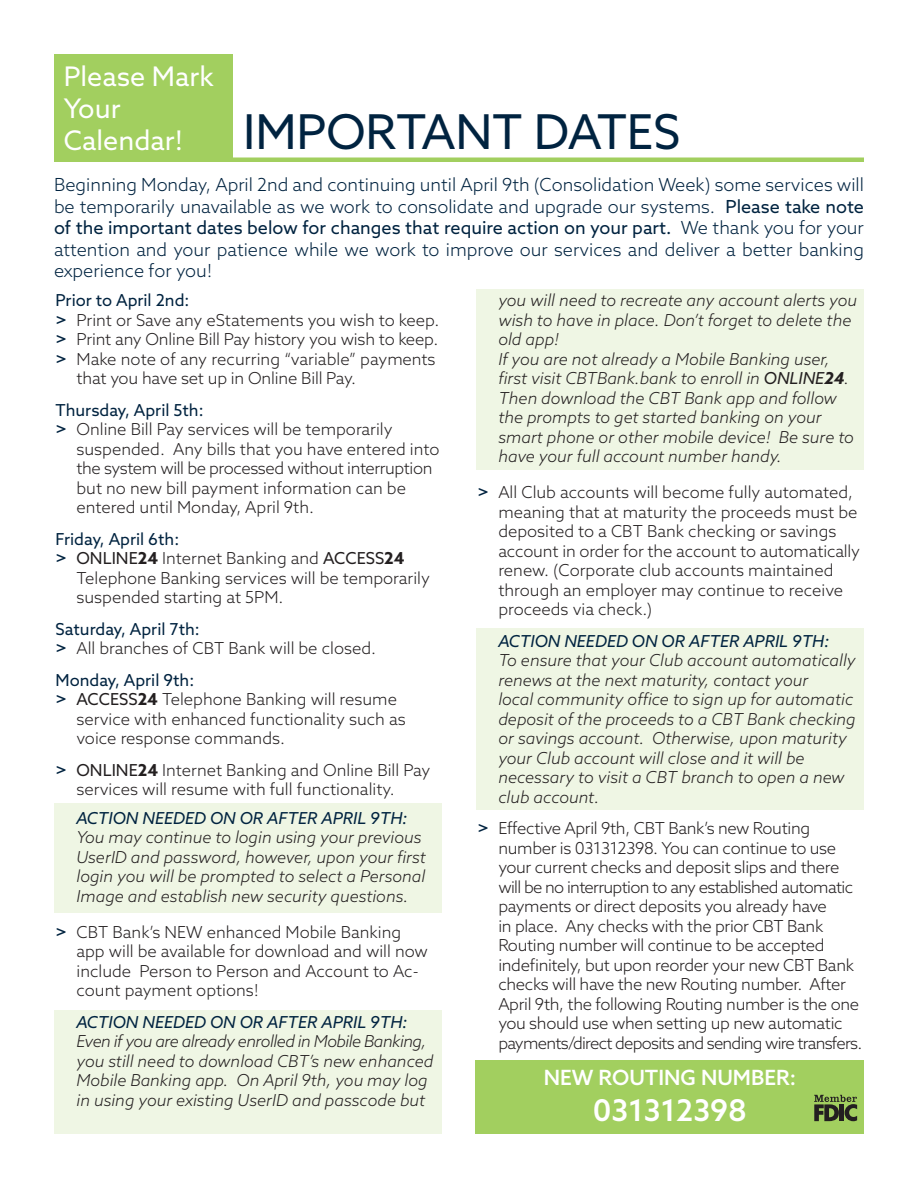
<style>
.page{position:relative;width:918px;height:1188px;background:#fff}
.page>*{position:absolute;margin:0;border:0;box-sizing:border-box;transform-origin:0 0}
.t1{font:48px "Azo Sans";color:#002340}
.t2{font:500 30px "Azo Sans";color:#fff}
.t3{font:27px "Azo Sans";color:#fff}
.t4{font:500 21px "Azo Sans";color:#fff}
.t5{font:300 18px/21.6px "Azo Sans";color:#002340;text-align:justify}
.t6{font:300 16.5px/19.5px "Azo Sans";letter-spacing:-.005em;color:#231f20}
.t7{font:italic 300 16.5px/19.5px "Azo Sans";color:#231f20}
.t8{font:italic 16.5px "Azo Sans";color:#002340}
.t9{font:16.5px "Azo Sans";color:#002340}
.s1{font-weight:400}
.s2{font-weight:500;color:#002340}
.s3{font-weight:700}
</style>
<div class="page">
<div style="left:476px;top:629px;width:388px;height:181px;background:#eff6e4"></div>
<div style="left:476px;top:289px;width:388px;height:181px;background:#eff6e4"></div>
<div style="left:54px;top:1011px;width:388px;height:123px;background:#eff6e4"></div>
<div style="left:54px;top:804px;width:388px;height:109px;background:#eff6e4"></div>
<hr style="left:54px;top:158px;width:810px;height:4px;background:#a2cf5f">
<div style="left:54px;top:54px;width:178px;height:108px;background:#a2cf5f"></div>
<div style="left:476px;top:1061px;width:388px;height:73px;background:#a2cf5f"></div>
<svg style="left:814px;top:1095px;width:43px;height:26px"></svg>
<div style="left:839px;top:1104px;width:5px;height:17px;background:#231f20"></div>
<p class="t3" style="left:64px;top:58px;width:151px">Please Mark</p>
<p class="t3" style="left:64px;top:91px;width:58px">Your</p>
<p class="t3" style="left:64px;top:123px;width:121px">Calendar!</p>
<p class="t5" style="left:54px;top:174px;width:812px">Beginning Monday, April 2nd and continuing until April 9th (Consolidation Week) some services will be temporarily unavailable as we work to consolidate and upgrade our systems. <span class="s1">Please take note of the important dates below for changes that require action on your part.</span> We thank you for your attention and your patience while we work to improve our services and deliver a better banking experience for you!</p>
<p class="t1" style="left:243px;top:101px;width:439px">IMPORTANT DATES</p>
<p class="t9" style="left:56px;top:290px;width:135px">Prior to April 2nd:</p>
<p class="t6" style="left:56px;top:310px;width:386px"><span class="s2">&gt;</span> Print or Save any eStatements you wish to keep.</p>
<p class="t6" style="left:56px;top:330px;width:384px"><span class="s2">&gt;</span> Print any Online Bill Pay history you wish to keep.</p>
<p class="t6" style="left:76px;top:349px;width:360px;text-indent:-21px"><span class="s2">&gt;</span> Make note of any recurring “variable” payments that you have set up in Online Bill Pay.</p>
<p class="t9" style="left:56px;top:399px;width:150px">Thursday, April 5th:</p>
<p class="t6" style="left:56px;top:420px;width:339px"><span class="s2">&gt;</span> Online Bill Pay services will be temporarily</p>
<p class="t6" style="left:76px;top:439px;width:365px">suspended. Any bills that you have entered into the system will be processed without interruption but no new bill payment information can be entered until Monday, April 9th.</p>
<p class="t9" style="left:56px;top:528px;width:125px">Friday, April 6th:</p>
<p class="t6" style="left:56px;top:549px;width:351px"><span class="s2">&gt;</span> <span class="s1">ONLINE</span><span class="s3">24</span> Internet Banking and <span class="s1">ACCESS</span><span class="s3">24</span></p>
<p class="t6" style="left:76px;top:568px;width:355px">Telephone Banking services will be temporarily suspended starting at 5PM.</p>
<p class="t9" style="left:56px;top:618px;width:146px">Saturday, April 7th:</p>
<p class="t6" style="left:56px;top:639px;width:322px"><span class="s2">&gt;</span> All branches of CBT Bank will be closed.</p>
<p class="t9" style="left:56px;top:669px;width:140px">Monday, April 9th:</p>
<p class="t6" style="left:56px;top:690px;width:343px"><span class="s2">&gt;</span> <span class="s1">ACCESS</span><span class="s3">24</span> Telephone Banking will resume</p>
<p class="t6" style="left:76px;top:709px;width:331px">service with enhanced functionality such as voice response commands.</p>
<p class="t6" style="left:76px;top:760px;width:355px;text-indent:-21px"><span class="s2">&gt;</span> <span class="s1">ONLINE</span><span class="s3">24</span> Internet Banking and Online Bill Pay services will resume with full functionality.</p>
<p class="t8" style="left:77px;top:807px;width:332px">ACTION NEEDED ON OR AFTER APRIL 9TH:</p>
<p class="t7" style="left:76px;top:828px;width:351px">You may continue to login using your previous UserID and password, however, upon your first login you will be prompted to select a Personal Image and establish new security questions.</p>
<p class="t6" style="left:76px;top:922px;width:353px;text-indent:-21px"><span class="s2">&gt;</span> CBT Bank’s NEW enhanced Mobile Banking app will be available for download and will now include Person to Person and Account to Ac&shy;count payment options!</p>
<p class="t8" style="left:77px;top:1011px;width:332px">ACTION NEEDED ON OR AFTER APRIL 9TH:</p>
<p class="t7" style="left:76px;top:1032px;width:358px">Even if you are already enrolled in Mobile Banking, you still need to download CBT’s new enhanced Mobile Banking app. On April 9th, you may log in using your existing UserID and passcode but</p>
<p class="t7" style="left:498px;top:291px;width:360px">you will need to recreate any account alerts you wish to have in place. Don’t forget to delete the old app!</p>
<p class="t7" style="left:498px;top:349px;width:333px">If you are not already a Mobile Banking user,</p>
<p class="t7" style="left:498px;top:369px;width:352px">first visit CBTBank.bank to enroll in <span class="s1">ONLINE</span><span class="s3">24</span>.</p>
<p class="t7" style="left:498px;top:388px;width:357px">Then download the CBT Bank app and follow the prompts to get started banking on your smart phone or other mobile device! Be sure to have your full account number handy.</p>
<p class="t6" style="left:498px;top:483px;width:363px;text-indent:-21px"><span class="s2">&gt;</span> All Club accounts will become fully automated, meaning that at maturity the proceeds must be deposited to a CBT Bank checking or savings account in order for the account to automatically renew. (Corporate club accounts maintained through an employer may continue to receive proceeds via check.)</p>
<p class="t8" style="left:498px;top:630px;width:332px">ACTION NEEDED ON OR AFTER APRIL 9TH:</p>
<p class="t7" style="left:498px;top:651px;width:359px">To ensure that your Club account automatically renews at the next maturity, contact your</p>
<p class="t7" style="left:498px;top:690px;width:359px">local community office to sign up for automatic deposit of the proceeds to a CBT Bank checking or savings account. Otherwise, upon maturity your Club account will close and it will be</p>
<p class="t7" style="left:498px;top:768px;width:348px">necessary to visit a CBT branch to open a new club account.</p>
<p class="t6" style="left:477px;top:819px;width:334px"><span class="s2">&gt;</span> Effective April 9th, CBT Bank’s new Routing</p>
<p class="t6" style="left:498px;top:838px;width:365px">number is 031312398. You can continue to use your current checks and deposit slips and there will be no interruption to any established automatic payments or direct deposits you already have<br>in place. Any checks with the prior CBT Bank Routing number will continue to be accepted indefinitely, but upon reorder your new CBT Bank checks will have the new Routing number. After April 9th, the following Routing number is the one you should use when setting up new automatic payments/direct deposits and sending wire transfers.</p>
<p class="t4" style="left:544px;top:1064px;width:254px">NEW ROUTING NUMBER:</p>
<p class="t2" style="left:593px;top:1090px;width:156px">031312398</p>
</div>
